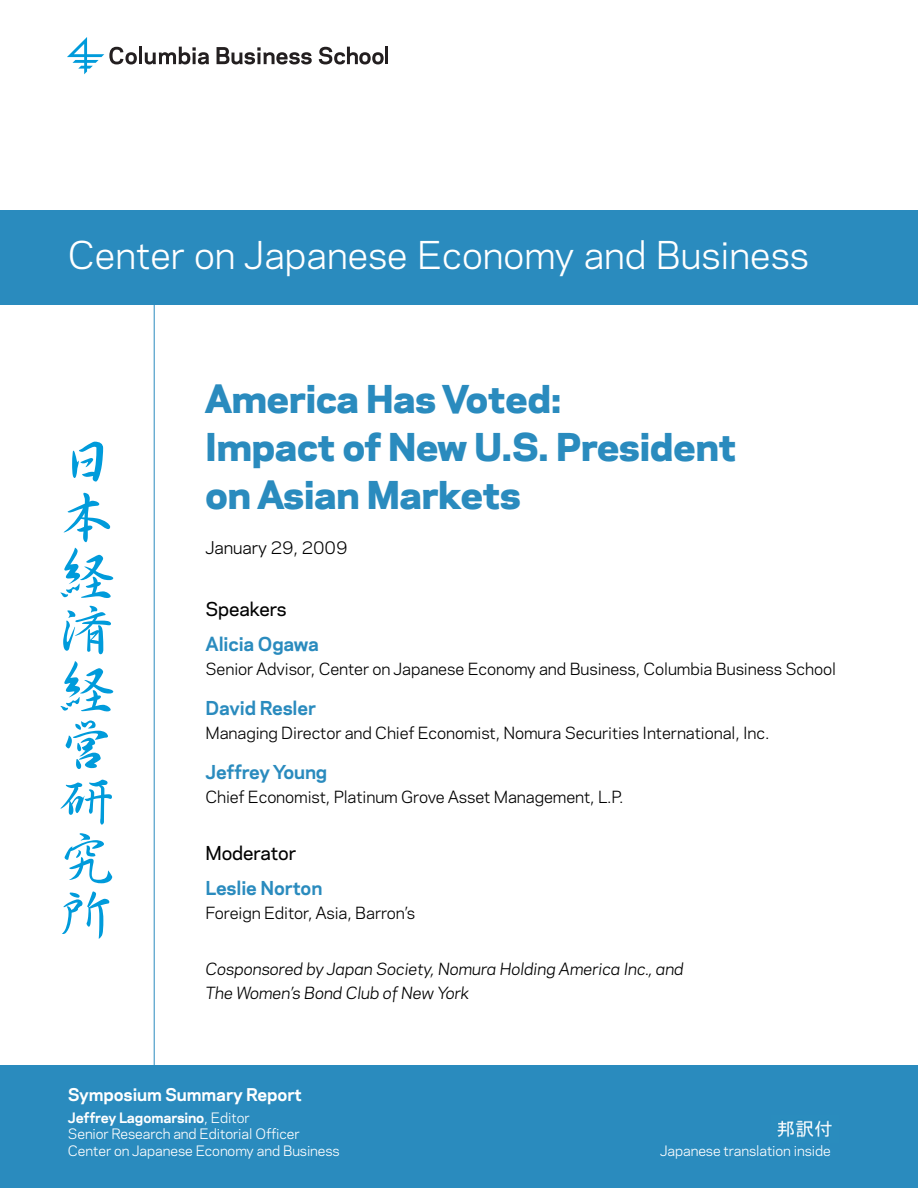
<style>
.page{position:relative;width:918px;height:1188px;background:#fff}
.page>*{position:absolute;margin:0;border:0;box-sizing:border-box;transform-origin:0 0}
.t1{font:800 36px/48px "Galaxie Polaris";color:#2a8bbe}
.t2{font:36px "Galaxie Polaris";color:#fff}
.t3{font:700 18px "Galaxie Polaris";letter-spacing:-.005em;color:#2a8bbe}
.t4{font:500 18px "Galaxie Polaris";letter-spacing:-.005em;color:#000}
.t5{font:700 16.5px "Galaxie Polaris";letter-spacing:-.005em;color:#fff}
.t6{font:16.5px "Galaxie Polaris";letter-spacing:-.005em;color:#000}
.t7{font:15.75px "Galaxie Polaris";letter-spacing:-.005em;color:#000}
.t8{font:italic 15.75px/24px "Galaxie Polaris";letter-spacing:-.005em;color:#000}
.t9{font:13.5px/16.5px "Galaxie Polaris";letter-spacing:-.005em;color:#fff}
.s1{font-weight:700}
</style>
<div class="page">
<svg style="left:72px;top:442px;width:31px;height:40px"></svg>
<svg style="left:64px;top:493px;width:46px;height:49px"></svg>
<svg style="left:60px;top:548px;width:53px;height:50px"></svg>
<svg style="left:63px;top:606px;width:48px;height:48px"></svg>
<svg style="left:60px;top:661px;width:53px;height:50px"></svg>
<svg style="left:66px;top:720px;width:42px;height:49px"></svg>
<svg style="left:61px;top:780px;width:51px;height:45px"></svg>
<svg style="left:65px;top:833px;width:47px;height:50px"></svg>
<svg style="left:62px;top:891px;width:47px;height:48px"></svg>
<div style="left:0;top:1065px;width:918px;height:123px;background:#2a8bbe"></div>
<div style="left:0;top:211px;width:918px;height:94px;background:#2a8bbe"></div>
<hr style="left:154px;top:288px;width:1px;height:900px;background:#2a8bbe">
<hr style="left:139px;top:47px;width:3px;height:17px;background:#231f20">
<svg style="left:145px;top:47px;width:64px;height:17px"></svg>
<svg style="left:217px;top:47px;width:95px;height:17px"></svg>
<svg style="left:319px;top:47px;width:65px;height:17px"></svg>
<hr style="left:385px;top:47px;width:3px;height:17px;background:#231f20">
<svg style="left:67px;top:37px;width:70px;height:37px"></svg>
<img style="left:777px;top:1120px;width:55px;height:18px">
<h1 class="t2" style="left:68px;top:240px;width:743px">Center on Japanese Economy and Business</h1>
<h1 class="t1" style="left:206px;top:379px;width:532px">America Has Voted:<br>Impact of New U.S. President on Asian Markets</h1>
<p class="t6" style="left:206px;top:541px;width:144px">January 29, 2009</p>
<p class="t4" style="left:206px;top:602px;width:82px">Speakers</p>
<p class="t3" style="left:206px;top:637px;width:115px">Alicia Ogawa</p>
<p class="t7" style="left:206px;top:662px;width:632px">Senior Advisor, Center on Japanese Economy and Business, Columbia Business School</p>
<p class="t3" style="left:206px;top:701px;width:112px">David Resler</p>
<p class="t7" style="left:206px;top:727px;width:566px">Managing Director and Chief Economist, Nomura Securities International, Inc.</p>
<p class="t3" style="left:206px;top:765px;width:123px">Jeffrey Young</p>
<p class="t7" style="left:206px;top:791px;width:420px">Chief Economist, Platinum Grove Asset Management, L.P.</p>
<p class="t4" style="left:206px;top:845px;width:92px">Moderator</p>
<p class="t3" style="left:206px;top:880px;width:118px">Leslie Norton</p>
<p class="t7" style="left:206px;top:906px;width:211px">Foreign Editor, Asia, Barron’s</p>
<p class="t8" style="left:206px;top:958px;width:480px">Cosponsored by Japan Society, Nomura Holding America Inc., and<br>The Women’s Bond Club of New York</p>
<p class="t5" style="left:68px;top:1088px;width:236px">Symposium Summary Report</p>
<p class="t9" style="left:68px;top:1110px;width:273px"><span class="s1">Jeffrey Lagomarsino</span>, Editor<br>Senior Research and Editorial Officer<br>Center on Japanese Economy and Business</p>
<p class="t9" style="left:660px;top:1143px;width:172px">Japanese translation inside</p>
</div>
